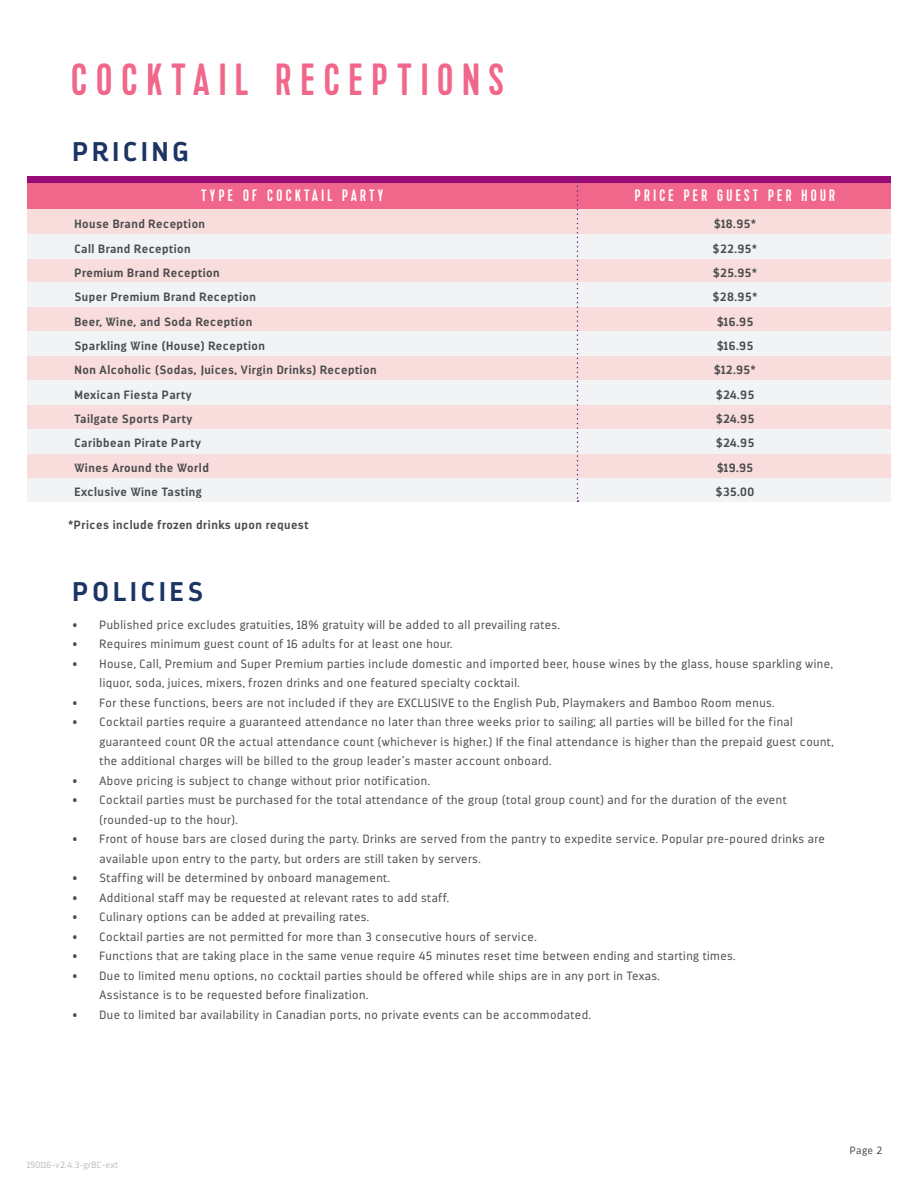
<style>
.page{position:relative;width:918px;height:1188px;background:#fff}
.page>*{position:absolute;margin:0;border:0;box-sizing:border-box;transform-origin:0 0}
.t1{font:45px "Kapra";letter-spacing:.2em;color:#f1668b}
.t2{font:700 27px "Darwin";letter-spacing:.15em;color:#1b3463}
.Chart_Heading{font:16.5px "Kapra";letter-spacing:.2em;color:#fff}
.t3{font:300 12px/19.5px "Darwin";letter-spacing:.04em;color:#4b4c4d}
.Chart_Bold_Left{font:700 12px "Darwin";letter-spacing:.04em;color:#4b4c4d}
.Chart_Bold_Middle{font:700 12px "Darwin";letter-spacing:.04em;color:#4b4c4d}
.t4{font:300 10.5px "Darwin";color:#4b4c4d}
.t5{font:300 9px "Darwin";letter-spacing:.04em;color:#bcbdc0}
</style>
<div class="page">
<div style="left:27px;top:477px;width:864px;height:24px;background:#f2f3f4"></div>
<div style="left:27px;top:176px;width:864px;height:7px;background:#970c76"></div>
<div style="left:27px;top:183px;width:864px;height:27px;background:#f1668b"></div>
<div style="left:27px;top:210px;width:864px;height:24px;background:#f9dddd"></div>
<div style="left:27px;top:258px;width:864px;height:25px;background:#f9dddd"></div>
<div style="left:27px;top:307px;width:864px;height:24px;background:#f9dddd"></div>
<div style="left:27px;top:356px;width:864px;height:24px;background:#f9dddd"></div>
<div style="left:27px;top:404px;width:864px;height:25px;background:#f9dddd"></div>
<div style="left:27px;top:453px;width:864px;height:25px;background:#f9dddd"></div>
<div style="left:27px;top:234px;width:864px;height:24px;background:#f2f3f4"></div>
<div style="left:27px;top:283px;width:864px;height:24px;background:#f2f3f4"></div>
<div style="left:27px;top:331px;width:864px;height:25px;background:#f2f3f4"></div>
<div style="left:27px;top:380px;width:864px;height:24px;background:#f2f3f4"></div>
<div style="left:27px;top:429px;width:864px;height:24px;background:#f2f3f4"></div>
<svg style="left:577px;top:176px;width:1px;height:326px"></svg>
<p class="t1" style="left:71px;top:54px;width:434px">COCKTAIL RECEPTIONS</p>
<p class="t2" style="left:73px;top:135px;width:118px">PRICING</p>
<p class="Chart_Heading" style="left:201px;top:186px;width:184px">TYPE OF COCKTAIL PARTY</p>
<p class="Chart_Heading" style="left:635px;top:186px;width:202px">PRICE PER GUEST PER HOUR</p>
<p class="Chart_Bold_Left" style="left:75px;top:217px;width:132px">House Brand Reception</p>
<p class="Chart_Bold_Middle" style="left:714px;top:217px;width:44px">$18.95*</p>
<p class="Chart_Bold_Left" style="left:75px;top:265px;width:147px">Premium Brand Reception</p>
<p class="Chart_Bold_Middle" style="left:713px;top:265px;width:46px">$25.95*</p>
<p class="Chart_Bold_Left" style="left:75px;top:314px;width:179px">Beer, Wine, and Soda Reception</p>
<p class="Chart_Bold_Middle" style="left:717px;top:314px;width:38px">$16.95</p>
<p class="Chart_Bold_Left" style="left:75px;top:363px;width:304px">Non Alcoholic (Sodas, Juices, Virgin Drinks) Reception</p>
<p class="Chart_Bold_Middle" style="left:714px;top:363px;width:44px">$12.95*</p>
<p class="Chart_Bold_Left" style="left:75px;top:412px;width:119px">Tailgate Sports Party</p>
<p class="Chart_Bold_Middle" style="left:716px;top:412px;width:40px">$24.95</p>
<p class="Chart_Bold_Left" style="left:75px;top:460px;width:136px">Wines Around the World</p>
<p class="Chart_Bold_Middle" style="left:717px;top:460px;width:38px">$19.95</p>
<p class="Chart_Bold_Left" style="left:75px;top:241px;width:118px">Call Brand Reception</p>
<p class="Chart_Bold_Middle" style="left:713px;top:241px;width:46px">$22.95*</p>
<p class="Chart_Bold_Left" style="left:75px;top:290px;width:183px">Super Premium Brand Reception</p>
<p class="Chart_Bold_Middle" style="left:713px;top:290px;width:46px">$28.95*</p>
<p class="Chart_Bold_Left" style="left:75px;top:338px;width:192px">Sparkling Wine (House) Reception</p>
<p class="Chart_Bold_Middle" style="left:717px;top:338px;width:38px">$16.95</p>
<p class="Chart_Bold_Left" style="left:75px;top:387px;width:119px">Mexican Fiesta Party</p>
<p class="Chart_Bold_Middle" style="left:716px;top:387px;width:40px">$24.95</p>
<p class="Chart_Bold_Left" style="left:75px;top:436px;width:128px">Caribbean Pirate Party</p>
<p class="Chart_Bold_Middle" style="left:716px;top:436px;width:40px">$24.95</p>
<p class="Chart_Bold_Left" style="left:75px;top:485px;width:129px">Exclusive Wine Tasting</p>
<p class="Chart_Bold_Middle" style="left:716px;top:485px;width:40px">$35.00</p>
<p class="Chart_Bold_Left" style="left:68px;top:517px;width:242px">*Prices include frozen drinks upon request</p>
<p class="t2" style="left:73px;top:575px;width:132px">POLICIES</p>
<p class="t3" style="left:73px;top:615px;width:489px">• Published price excludes gratuities, 18% gratuity will be added to all prevailing rates.</p>
<p class="t3" style="left:73px;top:634px;width:381px">• Requires minimum guest count of 16 adults for at least one hour.</p>
<p class="t3" style="left:100px;top:654px;width:735px;text-indent:-27px">• House, Call, Premium and Super Premium parties include domestic and imported beer, house wines by the glass, house sparkling wine, liquor, soda, juices, mixers, frozen drinks and one featured specialty cocktail.</p>
<p class="t3" style="left:73px;top:693px;width:703px">• For these functions, beers are not included if they are EXCLUSIVE to the English Pub, Playmakers and Bamboo Room menus.</p>
<p class="t3" style="left:100px;top:712px;width:736px;text-indent:-27px">• Cocktail parties require a guaranteed attendance no later than three weeks prior to sailing; all parties will be billed for the final guaranteed count OR the actual attendance count (whichever is higher.) If the final attendance is higher than the prepaid guest count, the additional charges will be billed to the group leader’s master account onboard.</p>
<p class="t3" style="left:73px;top:771px;width:359px">• Above pricing is subject to change without prior notification.</p>
<p class="t3" style="left:100px;top:790px;width:689px;text-indent:-27px">• Cocktail parties must be purchased for the total attendance of the group (total group count) and for the duration of the event (rounded-up to the hour).</p>
<p class="t3" style="left:100px;top:829px;width:727px;text-indent:-27px">• Front of house bars are closed during the party. Drinks are served from the pantry to expedite service. Popular pre-poured drinks are available upon entry to the party, but orders are still taken by servers.</p>
<p class="t3" style="left:73px;top:868px;width:319px">• Staffing will be determined by onboard management.</p>
<p class="t3" style="left:73px;top:888px;width:378px">• Additional staff may be requested at relevant rates to add staff.</p>
<p class="t3" style="left:73px;top:907px;width:298px">• Culinary options can be added at prevailing rates.</p>
<p class="t3" style="left:73px;top:927px;width:465px">• Cocktail parties are not permitted for more than 3 consecutive hours of service.</p>
<p class="t3" style="left:73px;top:946px;width:664px">• Functions that are taking place in the same venue require 45 minutes reset time between ending and starting times.</p>
<p class="t3" style="left:100px;top:966px;width:562px;text-indent:-27px">• Due to limited menu options, no cocktail parties should be offered while ships are in any port in Texas.<br>Assistance is to be requested before finalization.</p>
<p class="t3" style="left:73px;top:1005px;width:520px">• Due to limited bar availability in Canadian ports, no private events can be accommodated.</p>
<p class="t5" style="left:27px;top:1159px;width:93px">190116-v2.4.3-grBC-ext</p>
<p class="t4" style="left:850px;top:1144px;width:34px">Page 2</p>
</div>
